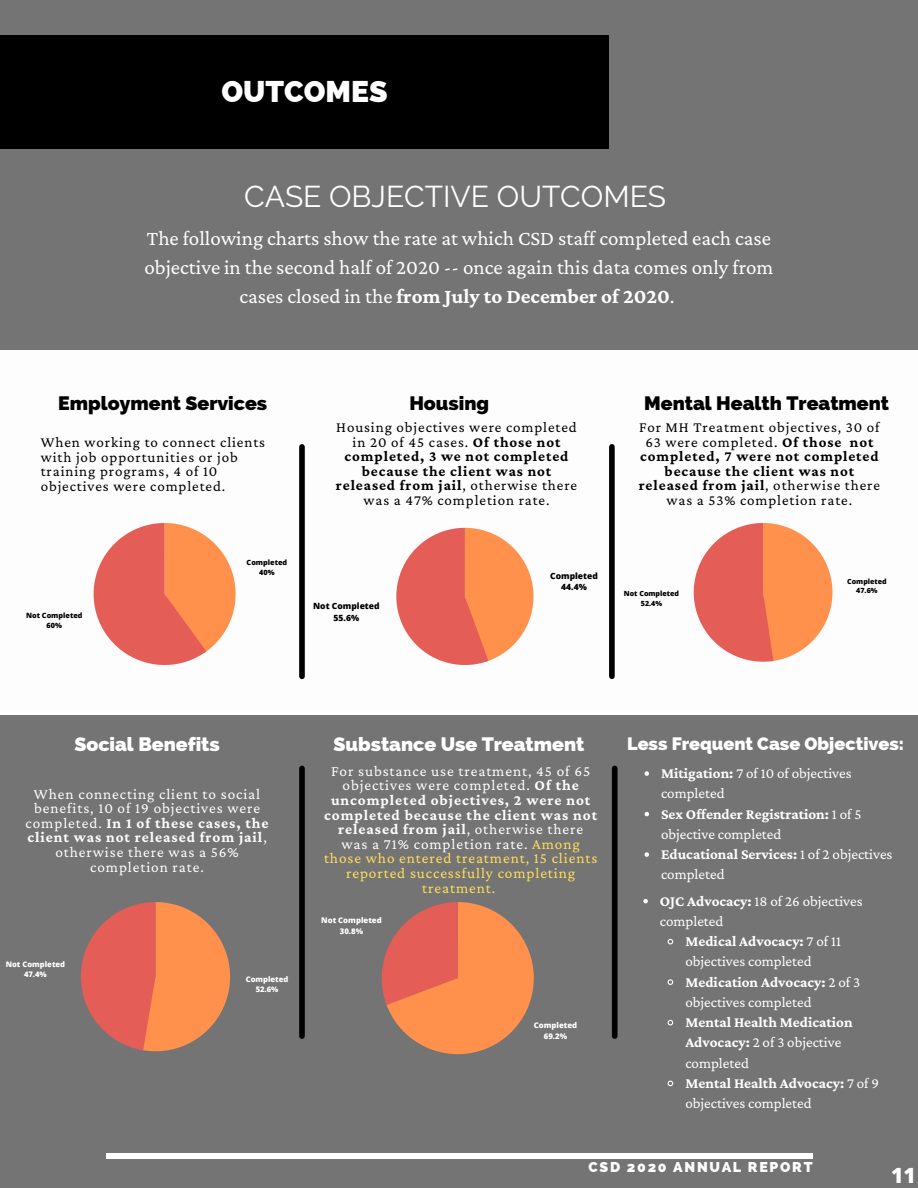
<style>
.page{position:relative;width:918px;height:1188px;background:#747474}
.page>*{position:absolute;margin:0;border:0;box-sizing:border-box;transform-origin:0 0}
.t1{font:30px "Raleway";color:#fff}
.t2{font:800 30px "Raleway";color:#fff}
.t3{font:21px/29.2px "Crimson Pro";color:#fff;text-align:center}
.t4{font:800 21px "Open Sans";color:#fdfdfd}
.t5{font:800 19.5px "Raleway";color:#000}
.t6{font:800 19.5px "Raleway";color:#fff}
.t7{font:800 18px "Raleway";color:#fff}
.t8{font:15.3px/14.7px "Crimson Pro";letter-spacing:.06em;color:#fdfdfd;text-align:center}
.t9{font:15px/14.7px "Crimson Pro";letter-spacing:.06em;color:#000;text-align:center}
.t10{font:15px/20.2px "Crimson Pro";color:#fff}
.t11{font:700 15px/20.2px "Crimson Pro";color:#fff}
.t12{font:800 14.25px "Raleway";letter-spacing:.12em;color:#fdfdfd}
.t13{font:800 8.55px "Open Sans";color:#000}
.t14{font:800 7.8px "Open Sans";color:#fff}
.t15{font:800 7.65px "Open Sans";color:#fff}
.t16{font:800 7.2px "Open Sans";color:#000}
.t17{font:800 7.05px "Open Sans";color:#000}
.s1{font-weight:700}
.s2{color:#ffde59}
.s3{font-weight:400}
</style>
<div class="page">
<div style="left:0;top:351px;width:918px;height:363px;background:#fdfdfd"></div>
<svg style="left:94px;top:523px;width:142px;height:142px"></svg>
<svg style="left:396px;top:528px;width:138px;height:137px"></svg>
<div style="left:0;top:36px;width:609px;height:112px;background:#000"></div>
<svg style="left:81px;top:902px;width:149px;height:149px"></svg>
<svg style="left:694px;top:523px;width:138px;height:139px"></svg>
<svg style="left:382px;top:902px;width:152px;height:152px"></svg>
<div style="left:299px;top:447px;width:6px;height:229px;background:#000"></div>
<div style="left:612px;top:768px;width:6px;height:268px;background:#000"></div>
<div style="left:299px;top:768px;width:6px;height:268px;background:#000"></div>
<div style="left:609px;top:447px;width:6px;height:229px;background:#000"></div>
<svg style="left:645px;top:771px;width:4px;height:5px"></svg>
<svg style="left:645px;top:812px;width:4px;height:4px"></svg>
<svg style="left:645px;top:852px;width:4px;height:5px"></svg>
<svg style="left:643px;top:899px;width:5px;height:4px"></svg>
<svg style="left:667px;top:938px;width:7px;height:7px"></svg>
<svg style="left:667px;top:979px;width:7px;height:6px"></svg>
<svg style="left:667px;top:1019px;width:7px;height:7px"></svg>
<svg style="left:667px;top:1080px;width:7px;height:7px"></svg>
<hr style="left:106px;top:1154px;width:706px;height:4px;background:#fdfdfd">
<p class="t2" style="left:221px;top:74px;width:168px">OUTCOMES</p>
<p class="t1" style="left:244px;top:179px;width:424px">CASE OBJECTIVE OUTCOMES</p>
<p class="t3" style="left:145px;top:223px;width:630px">The following charts show the rate at which CSD staff completed each case objective in the second half of 2020 -- once again this data comes only from cases closed in the <span class="s1">from July to December of 2020</span>.</p>
<p class="t5" style="left:58px;top:392px;width:211px">Employment Services</p>
<p class="t9" style="left:41px;top:435px;width:226px;text-align:left">When working to connect clients with job opportunities or job training programs, 4 of 10 objectives were completed.</p>
<p class="t16" style="left:26px;top:610px;width:58px">Not Completed</p>
<p class="t16" style="left:47px;top:620px;width:17px">60%</p>
<p class="t16" style="left:247px;top:557px;width:42px">Completed</p>
<p class="t16" style="left:259px;top:567px;width:17px">40%</p>
<p class="t5" style="left:409px;top:392px;width:81px">Housing</p>
<p class="t5" style="left:644px;top:392px;width:247px">Mental Health Treatment</p>
<p class="t9" style="left:336px;top:420px;width:243px">Housing objectives were completed in 20 of 45 cases. <span class="s1">Of those not completed, 3 we not completed because the client was not released from jail</span>, otherwise there was a 47% completion rate.</p>
<p class="t13" style="left:313px;top:600px;width:68px">Not Completed</p>
<p class="t13" style="left:334px;top:611px;width:27px">55.6%</p>
<p class="t13" style="left:550px;top:569px;width:49px">Completed</p>
<p class="t13" style="left:561px;top:581px;width:27px">44.4%</p>
<p class="t9" style="left:639px;top:420px;width:243px">For MH Treatment objectives, 30 of<br>63 were completed. <span class="s1">Of those not completed, 7 were not completed because the client was not released from jail</span>, otherwise there was a 53% completion rate.</p>
<p class="t17" style="left:624px;top:589px;width:57px">Not Completed</p>
<p class="t17" style="left:641px;top:598px;width:23px">52.4%</p>
<p class="t17" style="left:847px;top:576px;width:41px">Completed</p>
<p class="t17" style="left:856px;top:586px;width:23px">47.6%</p>
<p class="t6" style="left:74px;top:733px;width:147px">Social Benefits</p>
<p class="t6" style="left:334px;top:733px;width:252px">Substance Use Treatment</p>
<p class="t8" style="left:26px;top:786px;width:244px">When connecting client to social benefits, 10 of 19 objectives were completed. <span class="s1">In 1 of these cases, the client was not released from jail</span>, otherwise there was a 56% completion rate.</p>
<p class="t15" style="left:6px;top:958px;width:61px">Not Completed</p>
<p class="t15" style="left:24px;top:969px;width:24px">47.4%</p>
<p class="t15" style="left:246px;top:973px;width:44px">Completed</p>
<p class="t15" style="left:256px;top:984px;width:24px">52.6%</p>
<p class="t8" style="left:324px;top:763px;width:275px">For substance use treatment, 45 of 65 objectives were completed. <span class="s1">Of the uncompleted objectives, 2 were not completed because the client was not released from jail</span>, otherwise there was a 71% completion rate. <span class="s2">Among those who entered treatment, 15 clients reported successfully completing treatment.</span></p>
<p class="t14" style="left:321px;top:915px;width:62px">Not Completed</p>
<p class="t14" style="left:340px;top:925px;width:25px">30.8%</p>
<p class="t14" style="left:534px;top:1020px;width:45px">Completed</p>
<p class="t14" style="left:544px;top:1030px;width:25px">69.2%</p>
<p class="t7" style="left:627px;top:733px;width:278px">Less Frequent Case Objectives:</p>
<p class="t10" style="left:661px;top:763px;width:192px"><span class="s1">Mitigation:</span> 7 of 10 of objectives completed</p>
<p class="t11" style="left:661px;top:803px;width:202px">Sex Offender Registration: <span class="s3">1 of 5 objective completed</span></p>
<p class="t10" style="left:661px;top:844px;width:233px"><span class="s1">Educational Services:</span> 1 of 2 objectives completed</p>
<p class="t10" style="left:660px;top:890px;width:204px"><span class="s1">OJC Advocacy:</span> 18 of 26 objectives completed</p>
<p class="t10" style="left:685px;top:931px;width:157px"><span class="s1">Medical Advocacy:</span> 7 of 11 objectives completed</p>
<p class="t10" style="left:685px;top:971px;width:176px"><span class="s1">Medication Advocacy:</span> 2 of 3 objectives completed</p>
<p class="t11" style="left:685px;top:1012px;width:169px">Mental Health Medication<br>Advocacy: <span class="s3">2 of 3 objective completed</span></p>
<p class="t10" style="left:685px;top:1073px;width:195px"><span class="s1">Mental Health Advocacy:</span> 7 of 9 objectives completed</p>
<p class="t12" style="left:589px;top:1158px;width:226px">CSD 2020 ANNUAL REPORT</p>
<p class="t4" style="left:891px;top:1161px;width:26px">11</p>
</div>
